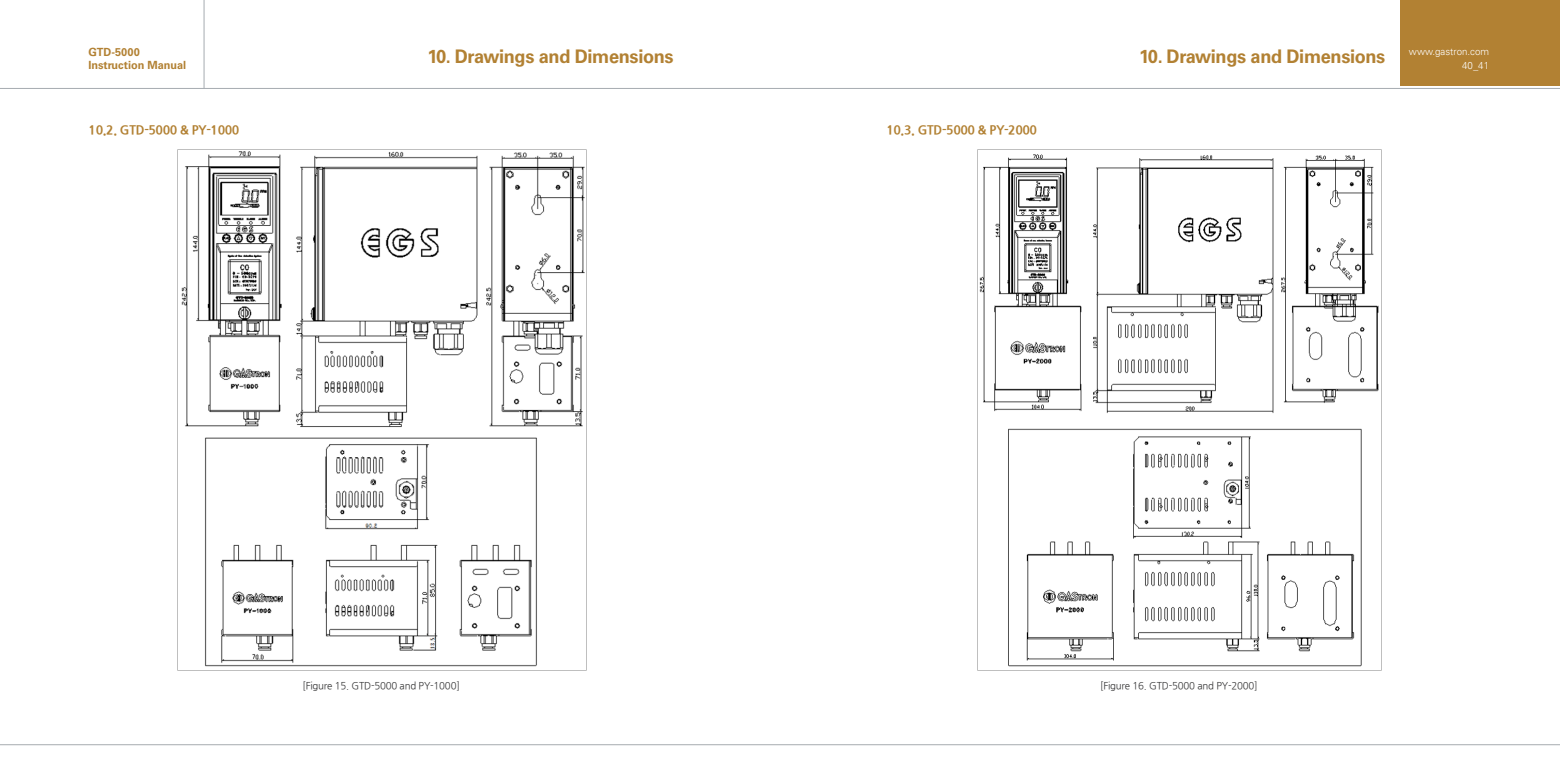
<style>
.page{position:relative;width:1560px;height:780px;background:#fff}
.page>*{position:absolute;margin:0;border:0;box-sizing:border-box;transform-origin:0 0}
.t1{font:700 18.75px "Univers LT Std";letter-spacing:-.02em;color:#b28133}
.t2{font:800 12.5px "Nanum Gothic";letter-spacing:-.02em;color:#b28133}
.t3{font:700 11.25px/12.5px "Univers LT Std";color:#b28133}
.t4{font:10px "Nanum Gothic";letter-spacing:-.02em;color:#383839}
.t5{font:300 10px/13.8px "Univers LT Std";color:#fff;text-align:right}
.s1{font-family:"Nanum Gothic";font-weight:400}
</style>
<div class="page">
<div style="left:1400px;top:0;width:159px;height:85px;background:#b28133"></div>
<hr style="left:0;top:88px;width:1559px;height:1px;background:#a6abb0">
<hr style="left:0;top:744px;width:1559px;height:1px;background:#a6abb0">
<hr style="left:204px;top:0;width:1px;height:89px;background:#a6abb0">
<img style="left:977px;top:150px;width:402px;height:520px">
<img style="left:177px;top:150px;width:408px;height:520px">
<p class="t3" style="left:88px;top:47px;width:99px">GTD-5000<br>Instruction Manual</p>
<h1 class="t1" style="left:427px;top:49px;width:247px">10. Drawings and Dimensions</h1>
<p class="t2" style="left:89px;top:124px;width:152px">10.2. GTD-5000 &amp; PY-1000</p>
<p class="t2" style="left:886px;top:124px;width:152px">10.3. GTD-5000 &amp; PY-2000</p>
<h1 class="t1" style="left:1139px;top:49px;width:247px">10. Drawings and Dimensions</h1>
<p class="t5" style="left:1408px;top:46px;width:82px">www.gastron.com<br>40<span class="s1">_</span>41</p>
<p class="t4" style="left:302px;top:681px;width:159px">[Figure 15. GTD-5000 and PY-1000]</p>
<p class="t4" style="left:1099px;top:681px;width:159px">[Figure 16. GTD-5000 and PY-2000]</p>
</div>
